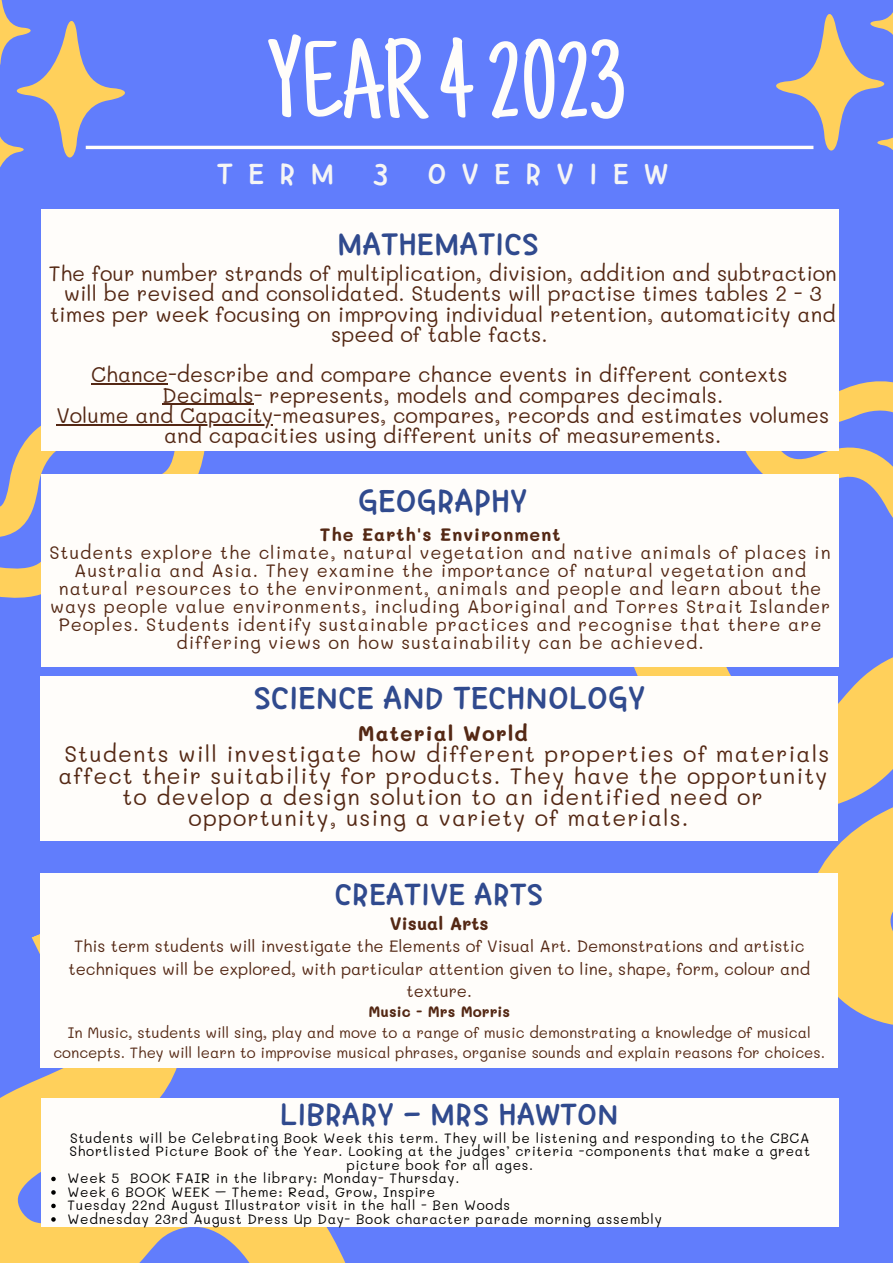
<style>
.page{position:relative;width:893px;height:1264px;background:#fff}
.page>*{position:absolute;margin:0;border:0;box-sizing:border-box;transform-origin:0 0}
.t1{font:111.6px "Just Another Hand";color:#fffdfa}
.t2{font:37.2px "TT Dalpangi R";color:#304a8e}
.t3{font:36.15px "TT Dalpangi R";color:#304a8e}
.t4{font:35.7px "TT Dalpangi R";color:#304a8e}
.t5{font:34.05px "TT Dalpangi R";letter-spacing:.445em;color:#f5f5f5}
.t6{font:22.5px/21.3px "Mali";letter-spacing:.05em;color:#542814;text-align:center}
.t7{font:21px/20.2px "Mali";color:#542814;text-align:center}
.t8{font:700 21px "Mali";letter-spacing:.05em;color:#542814}
.t9{font:18px/18px "Mali";letter-spacing:.05em;color:#542814;text-align:center}
.t10{font:700 18px "Mali";letter-spacing:.05em;color:#542814}
.t11{font:700 18px "Mali";color:#542814}
.t12{font:16.5px/22.5px "Mali";color:#542814;text-align:center}
.t13{font:15px/20.2px "Mali";color:#542814;text-align:center}
.t14{font:700 15px "Mali";color:#542814}
.t15{font:13.65px/13.5px "Mali";letter-spacing:.05em;color:#000;text-align:center}
</style>
<div class="page">
<div style="left:0;top:0;width:892px;height:1262px;background:#617dfc"></div>
<hr style="left:86px;top:146px;width:727px;height:3px;background:#fffdfa">
<svg style="left:0;top:433px;width:239px;height:234px"></svg>
<svg style="left:635px;top:323px;width:257px;height:200px"></svg>
<svg style="left:632px;top:523px;width:260px;height:545px"></svg>
<svg style="left:0;top:873px;width:356px;height:389px"></svg>
<div style="left:41px;top:209px;width:797px;height:241px;background:#fffdfa"></div>
<svg style="left:771px;top:13px;width:121px;height:138px"></svg>
<svg style="left:0;top:0;width:130px;height:168px"></svg>
<hr style="left:91px;top:383px;width:77px;height:1px;background:#542814">
<hr style="left:162px;top:404px;width:92px;height:1px;background:#542814">
<hr style="left:56px;top:424px;width:217px;height:1px;background:#542814">
<div style="left:41px;top:474px;width:797px;height:192px;background:#fffdfa"></div>
<div style="left:41px;top:676px;width:797px;height:164px;background:#fffdfa"></div>
<div style="left:41px;top:873px;width:797px;height:194px;background:#fffdfa"></div>
<div style="left:41px;top:1098px;width:797px;height:128px;background:#fffdfa"></div>
<svg style="left:51px;top:1176px;width:5px;height:5px"></svg>
<svg style="left:51px;top:1190px;width:5px;height:4px"></svg>
<svg style="left:51px;top:1203px;width:5px;height:5px"></svg>
<svg style="left:51px;top:1217px;width:5px;height:4px"></svg>
<p class="t1" style="left:269px;top:38px;width:359px">YEAR4 2023</p>
<p class="t5" style="left:217px;top:157px;width:452px">TERM 3 OVERVIEW</p>
<p class="t3" style="left:337px;top:226px;width:203px">MATHEMATICS</p>
<p class="t7" style="left:49px;top:262px;width:789px">The four number strands of multiplication, division, addition and subtraction will be revised and consolidated. Students will practise times tables 2 - 3 times per week focusing on improving individual retention, automaticity and speed of table facts.</p>
<p class="t7" style="left:91px;top:364px;width:697px">Chance-describe and compare chance events in different contexts</p>
<p class="t7" style="left:162px;top:384px;width:562px">Decimals- represents, models and compares decimals.</p>
<p class="t7" style="left:56px;top:404px;width:774px">Volume and Capacity-measures, compares, records and estimates volumes and capacities using different units of measurements.</p>
<p class="t2" style="left:358px;top:482px;width:171px">GEOGRAPHY</p>
<p class="t10" style="left:320px;top:522px;width:242px">The Earth's Environment</p>
<p class="t9" style="left:50px;top:542px;width:782px">Students explore the climate, natural vegetation and native animals of places in Australia and Asia. They examine the importance of natural vegetation and natural resources to the environment, animals and people and learn about the ways people value environments, including Aboriginal and Torres Strait Islander Peoples. Students identify sustainable practices and recognise that there are differing views on how sustainability can be achieved.</p>
<p class="t2" style="left:254px;top:679px;width:393px">SCIENCE AND TECHNOLOGY</p>
<p class="t8" style="left:358px;top:718px;width:171px">Material World</p>
<p class="t6" style="left:58px;top:742px;width:772px">Students will investigate how different properties of materials affect their suitability for products. They have the opportunity to develop a design solution to an identified need or opportunity, using a variety of materials.</p>
<p class="t4" style="left:335px;top:876px;width:210px">CREATIVE ARTS</p>
<p class="t11" style="left:390px;top:910px;width:100px">Visual Arts</p>
<p class="t12" style="left:68px;top:934px;width:743px">This term students will investigate the Elements of Visual Art. Demonstrations and artistic techniques will be explored, with particular attention given to line, shape, form, colour and texture.</p>
<p class="t14" style="left:368px;top:1001px;width:143px">Music - Mrs Morris</p>
<p class="t13" style="left:53px;top:1021px;width:773px">In Music, students will sing, play and move to a range of music demonstrating a knowledge of musical concepts. They will learn to improvise musical phrases, organise sounds and explain reasons for choices.</p>
<p class="t4" style="left:280px;top:1096px;width:340px">LIBRARY - MRS HAWTON</p>
<p class="t15" style="left:69px;top:1130px;width:742px">Students will be Celebrating Book Week this term. They will be listening and responding to the CBCA<br>Shortlisted Picture Book of the Year. Looking at the judges’ criteria -components that make a great picture book for all ages.</p>
<p class="t15" style="left:68px;top:1171px;width:393px">Week 5 BOOK FAIR in the library: Monday- Thursday.</p>
<p class="t15" style="left:68px;top:1184px;width:369px">Week 6 BOOK WEEK – Theme: Read, Grow, Inspire</p>
<p class="t15" style="left:68px;top:1198px;width:444px">Tuesday 22nd August Illustrator visit in the hall - Ben Woods</p>
<p class="t15" style="left:68px;top:1211px;width:595px">Wednesday 23rd August Dress Up Day- Book character parade morning assembly</p>
</div>
